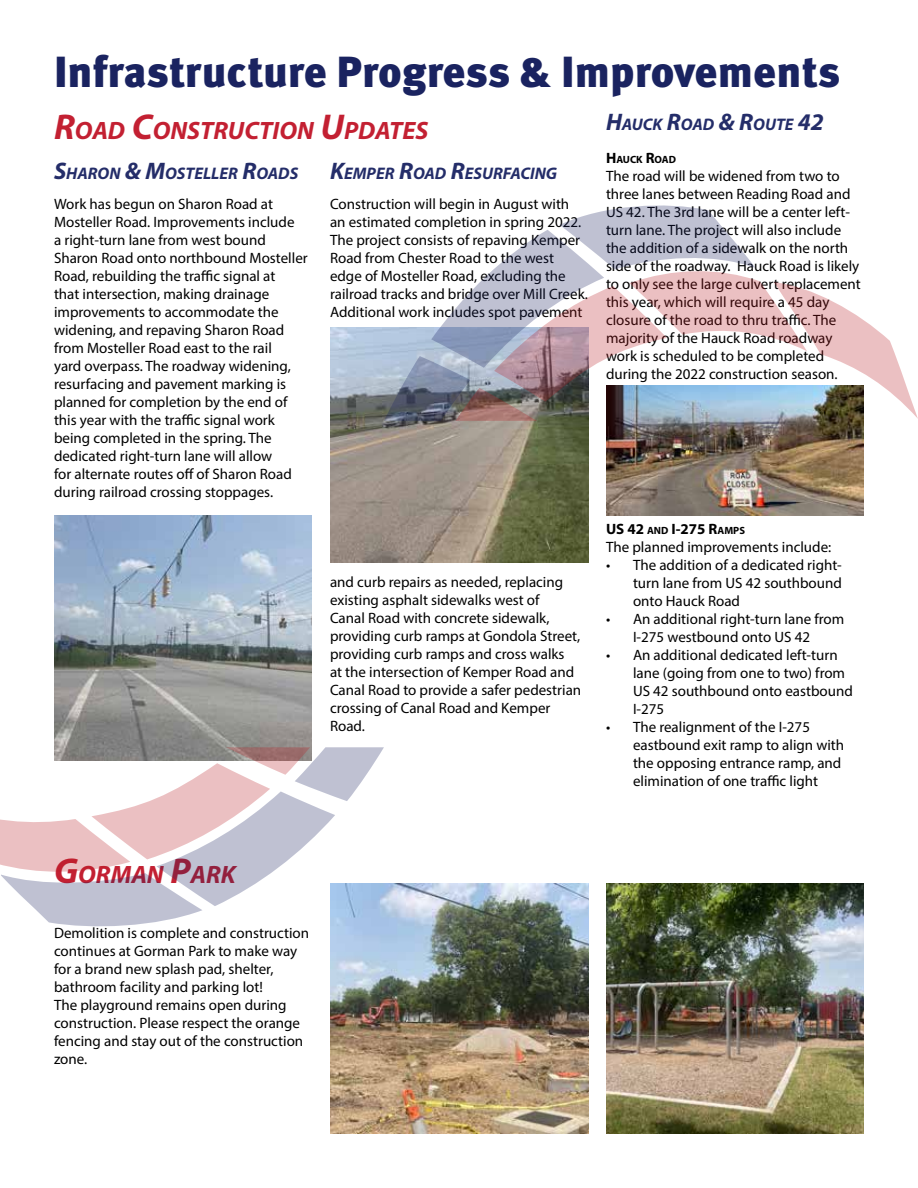
<style>
.page{position:relative;width:918px;height:1188px;background:#fff}
.page>*{position:absolute;margin:0;border:0;box-sizing:border-box;transform-origin:0 0}
.t1{font:900 43.5px "Meta Pro";letter-spacing:-.005em;color:#1a2360}
.t2{font:italic 700 25.2px "Myriad Pro";color:#c32032}
.t3{font:italic 700 16.8px "Myriad Pro";color:#242d69}
.t4{font:15px/18px "Myriad Pro";color:#000}
.t5{font:700 10.5px "Myriad Pro";color:#000}
.s1{font-size:36px}
.s2{font-size:24px}
.s3{font-size:15px}
.s4{font-weight:700}
.s5{font-weight:700;font-size:10.5px}
</style>
<div class="page">
<img style="left:330px;top:883px;width:258px;height:251px">
<img style="left:606px;top:883px;width:258px;height:251px">
<img style="left:54px;top:516px;width:258px;height:231px">
<img style="left:330px;top:327px;width:258px;height:235px">
<img style="left:606px;top:421px;width:258px;height:95px">
<svg style="left:0;top:747px;width:384px;height:181px"></svg>
<svg style="left:384px;top:205px;width:534px;height:216px"></svg>
<h1 class="t1" style="left:54px;top:37px;width:788px">Infrastructure Progress &amp; Improvements</h1>
<h2 class="t2" style="left:54px;top:114px;width:376px"><span class="s1">R</span>OAD <span class="s1">C</span>ONSTRUCTION <span class="s1">U</span>PDATES</h2>
<p class="t3" style="left:54px;top:162px;width:246px"><span class="s2">S</span>HARON <span class="s2">&amp; M</span>OSTELLER <span class="s2">R</span>OADS</p>
<p class="t3" style="left:330px;top:162px;width:228px"><span class="s2">K</span>EMPER <span class="s2">R</span>OAD <span class="s2">R</span>ESURFACING</p>
<p class="t4" style="left:54px;top:194px;width:255px">Work has begun on Sharon Road at Mosteller Road. Improvements include<br>a right-turn lane from west bound Sharon Road onto northbound Mosteller Road, rebuilding the traffic signal at<br>that intersection, making drainage improvements to accommodate the widening, and repaving Sharon Road from Mosteller Road east to the rail<br>yard overpass. The roadway widening, resurfacing and pavement marking is planned for completion by the end of this year with the traffic signal work being completed in the spring. The dedicated right-turn lane will allow<br>for alternate routes off of Sharon Road during railroad crossing stoppages.</p>
<p class="t4" style="left:330px;top:194px;width:260px">Construction will begin in August with an estimated completion in spring 2022.<br>The project consists of repaving Kemper Road from Chester Road to the west edge of Mosteller Road, excluding the railroad tracks and bridge over Mill Creek.<br>Additional work includes spot pavement</p>
<p class="t4" style="left:330px;top:572px;width:253px">and curb repairs as needed, replacing existing asphalt sidewalks west of<br>Canal Road with concrete sidewalk, providing curb ramps at Gondola Street, providing curb ramps and cross walks<br>at the intersection of Kemper Road and Canal Road to provide a safer pedestrian crossing of Canal Road and Kemper Road.</p>
<p class="t3" style="left:606px;top:113px;width:219px"><span class="s2">H</span>AUCK <span class="s2">R</span>OAD <span class="s2">&amp; R</span>OUTE <span class="s2">42</span></p>
<p class="t5" style="left:606px;top:153px;width:72px"><span class="s3">H</span>AUCK <span class="s3">R</span>OAD</p>
<p class="t4" style="left:606px;top:167px;width:256px">The road will be widened from two to three lanes between Reading Road and US 42. The 3rd lane will be a center left&shy;turn lane. The project will also include the addition of a sidewalk on the north side of the roadway. Hauck Road is likely to only see the large culvert replacement this year, which will require a 45 day closure of the road to thru traffic. The majority of the Hauck Road roadway work is scheduled to be completed during the 2022 construction season.</p>
<p class="t4" style="left:606px;top:520px;width:227px"><span class="s4">US 42</span> <span class="s5">AND</span> <span class="s4">I-275 R</span><span class="s5">AMPS<br></span>The planned improvements include:</p>
<p class="t4" style="left:633px;top:556px;width:210px;text-align:justify;text-indent:-27px">• The addition of a dedicated right&shy;turn lane from US 42 southbound onto Hauck Road</p>
<p class="t4" style="left:606px;top:610px;width:240px;text-align:center">• An additional right-turn lane from<br>I-275 westbound onto US 42</p>
<p class="t4" style="left:633px;top:646px;width:221px;text-indent:-27px">• An additional dedicated left-turn lane (going from one to two) from<br>US 42 southbound onto eastbound<br>I-275</p>
<p class="t4" style="left:633px;top:718px;width:213px;text-indent:-27px">• The realignment of the I-275 eastbound exit ramp to align with the opposing entrance ramp, and elimination of one traffic light</p>
<h2 class="t2" style="left:54px;top:858px;width:183px"><span class="s1">G</span>ORMAN <span class="s1">P</span>ARK</h2>
<p class="t4" style="left:54px;top:923px;width:257px">Demolition is complete and construction continues at Gorman Park to make way for a brand new splash pad, shelter, bathroom facility and parking lot!<br>The playground remains open during construction. Please respect the orange fencing and stay out of the construction zone.</p>
</div>
